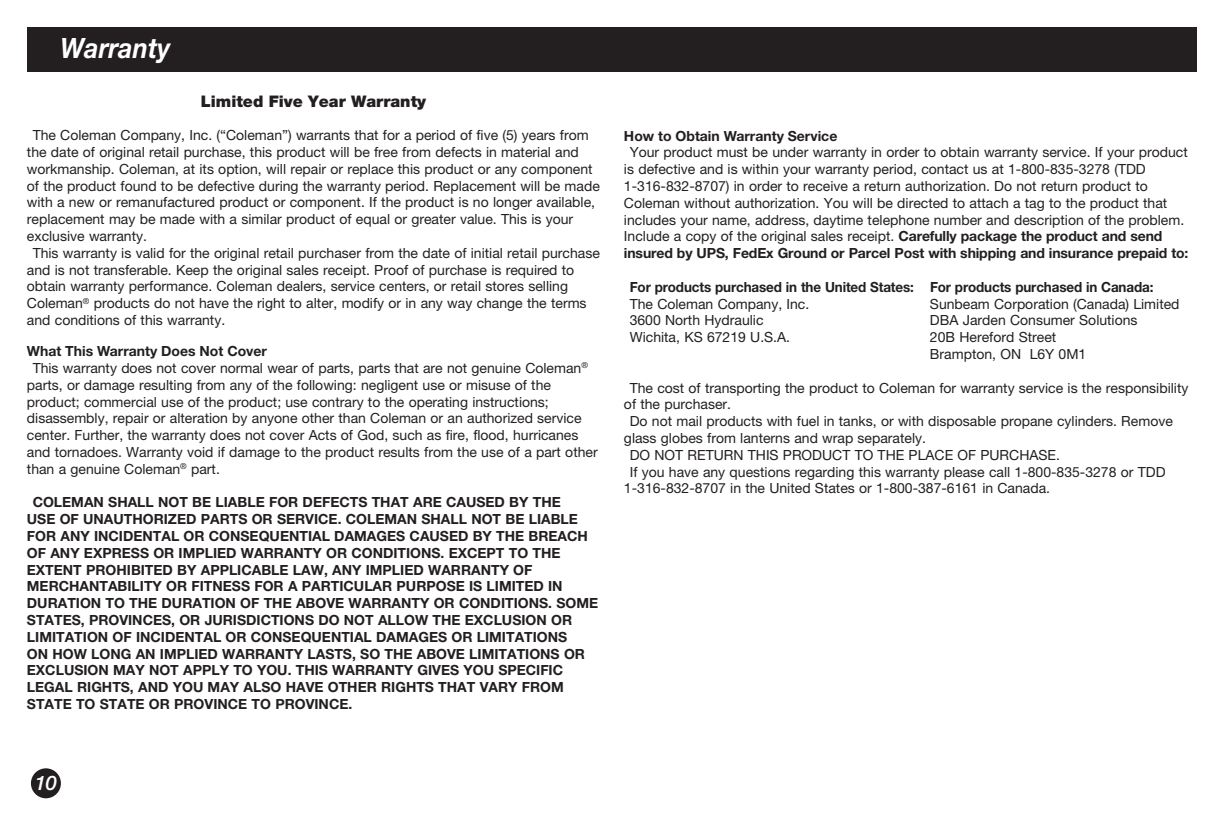
<style>
.page{position:relative;width:1224px;height:828px;background:#fff}
.page>*{position:absolute;margin:0;border:0;box-sizing:border-box;transform-origin:0 0}
.t1{font:italic 700 28px "Helvetica Neue LT Std";color:#fff;scale:.9 1}
.t2{font:italic 500 20px "Helvetica Neue LT Std";color:#fff}
.t3{font:900 16px "Helvetica Neue LT Std";color:#231f20}
.t4{font:14px/16.8px "Helvetica Neue LT Std";color:#231f20}
.t5{font:700 14px/16.8px "Helvetica Neue LT Std";color:#231f20}
.t6{font:700 14px "Helvetica Neue LT Std";color:#231f20;scale:.96 1}
.s1{font-weight:700}
</style>
<div class="page">
<div style="left:31px;top:768px;width:30px;height:30px;background:#231f20;border-radius:50%"></div>
<div style="left:27px;top:27px;width:1170px;height:45px;background:#231f20"></div>
<h1 class="t1" style="left:60px;top:31px;width:124px">Warranty</h1>
<p class="t3" style="left:201px;top:91px;width:227px">Limited Five Year Warranty</p>
<p class="t4" style="left:33px;top:127px;width:557px">The Coleman Company, Inc. (“Coleman”) warrants that for a period of five (5) years from</p>
<p class="t4" style="left:27px;top:143px;width:553px">the date of original retail purchase, this product will be free from defects in material and</p>
<p class="t4" style="left:27px;top:160px;width:567px">workmanship. Coleman, at its option, will repair or replace this product or any component</p>
<p class="t4" style="left:27px;top:177px;width:574px">of the product found to be defective during the warranty period. Replacement will be made</p>
<p class="t4" style="left:27px;top:194px;width:570px">with a new or remanufactured product or component. If the product is no longer available,</p>
<p class="t4" style="left:27px;top:211px;width:548px">replacement may be made with a similar product of equal or greater value. This is your</p>
<p class="t4" style="left:27px;top:227px;width:122px">exclusive warranty.</p>
<p class="t4" style="left:33px;top:244px;width:569px">This warranty is valid for the original retail purchaser from the date of initial retail purchase</p>
<p class="t4" style="left:27px;top:261px;width:549px">and is not transferable. Keep the original sales receipt. Proof of purchase is required to</p>
<p class="t4" style="left:27px;top:278px;width:543px">obtain warranty performance. Coleman dealers, service centers, or retail stores selling</p>
<p class="t4" style="left:27px;top:295px;width:561px">Coleman<sup>®</sup> products do not have the right to alter, modify or in any way change the terms</p>
<p class="t4" style="left:27px;top:311px;width:200px">and conditions of this warranty.</p>
<p class="t5" style="left:27px;top:342px;width:242px">What This Warranty Does Not Cover</p>
<p class="t4" style="left:33px;top:359px;width:557px">This warranty does not cover normal wear of parts, parts that are not genuine Coleman<sup>®</sup></p>
<p class="t4" style="left:27px;top:376px;width:526px">parts, or damage resulting from any of the following: negligent use or misuse of the</p>
<p class="t4" style="left:27px;top:393px;width:523px">product; commercial use of the product; use contrary to the operating instructions;</p>
<p class="t4" style="left:27px;top:410px;width:556px">disassembly, repair or alteration by anyone other than Coleman or an authorized service</p>
<p class="t4" style="left:27px;top:427px;width:553px">center. Further, the warranty does not cover Acts of God, such as fire, flood, hurricanes</p>
<p class="t4" style="left:27px;top:443px;width:572px">and tornadoes. Warranty void if damage to the product results from the use of a part other</p>
<p class="t4" style="left:27px;top:460px;width:194px">than a genuine Coleman<sup>®</sup> part.</p>
<p class="t5" style="left:27px;top:494px;width:573px;text-indent:6px">COLEMAN SHALL NOT BE LIABLE FOR DEFECTS THAT ARE CAUSED BY THE<br>USE OF UNAUTHORIZED PARTS OR SERVICE. COLEMAN SHALL NOT BE LIABLE FOR ANY INCIDENTAL OR CONSEQUENTIAL DAMAGES CAUSED BY THE BREACH OF ANY EXPRESS OR IMPLIED WARRANTY OR CONDITIONS. EXCEPT TO THE EXTENT PROHIBITED BY APPLICABLE LAW, ANY IMPLIED WARRANTY OF MERCHANTABILITY OR FITNESS FOR A PARTICULAR PURPOSE IS LIMITED IN DURATION TO THE DURATION OF THE ABOVE WARRANTY OR CONDITIONS. SOME STATES, PROVINCES, OR JURISDICTIONS DO NOT ALLOW THE EXCLUSION OR LIMITATION OF INCIDENTAL OR CONSEQUENTIAL DAMAGES OR LIMITATIONS<br>ON HOW LONG AN IMPLIED WARRANTY LASTS, SO THE ABOVE LIMITATIONS OR EXCLUSION MAY NOT APPLY TO YOU. THIS WARRANTY GIVES YOU SPECIFIC LEGAL RIGHTS, AND YOU MAY ALSO HAVE OTHER RIGHTS THAT VARY FROM STATE TO STATE OR PROVINCE TO PROVINCE.</p>
<p class="t5" style="left:624px;top:127px;width:215px">How to Obtain Warranty Service</p>
<p class="t4" style="left:624px;top:144px;width:566px;text-indent:6px">Your product must be under warranty in order to obtain warranty service. If your product is defective and is within your warranty period, contact us at 1-800-835-3278 (TDD 1-316-832-8707) in order to receive a return authorization. Do not return product to Coleman without authorization. You will be directed to attach a tag to the product that includes your name, address, daytime telephone number and description of the problem.<br>Include a copy of the original sales receipt. <span class="s1">Carefully package the product and send insured by UPS, FedEx Ground or Parcel Post with shipping and insurance prepaid to:</span></p>
<p class="t6" style="left:630px;top:278px;width:547px">For products purchased in the United States: For products purchased in Canada:</p>
<p class="t4" style="left:630px;top:295px;width:181px">The Coleman Company, Inc.</p>
<p class="t4" style="left:930px;top:295px;width:251px">Sunbeam Corporation (Canada) Limited</p>
<p class="t4" style="left:630px;top:312px;width:135px">3600 North Hydraulic</p>
<p class="t4" style="left:930px;top:312px;width:209px">DBA Jarden Consumer Solutions</p>
<p class="t4" style="left:630px;top:329px;width:162px">Wichita, KS 67219 U.S.A.</p>
<p class="t4" style="left:930px;top:329px;width:158px">20B Hereford Street<br>Brampton, ON L6Y 0M1</p>
<p class="t4" style="left:630px;top:379px;width:560px">The cost of transporting the product to Coleman for warranty service is the responsibility</p>
<p class="t4" style="left:624px;top:396px;width:109px">of the purchaser.</p>
<p class="t4" style="left:630px;top:413px;width:545px">Do not mail products with fuel in tanks, or with disposable propane cylinders. Remove</p>
<p class="t4" style="left:624px;top:429px;width:304px">glass globes from lanterns and wrap separately.</p>
<p class="t4" style="left:630px;top:446px;width:432px">DO NOT RETURN THIS PRODUCT TO THE PLACE OF PURCHASE.</p>
<p class="t4" style="left:630px;top:463px;width:537px">If you have any questions regarding this warranty please call 1-800-835-3278 or TDD</p>
<p class="t4" style="left:624px;top:480px;width:428px">1-316-832-8707 in the United States or 1-800-387-6161 in Canada.</p>
<h2 class="t2" style="left:35px;top:771px;width:24px">10</h2>
</div>
